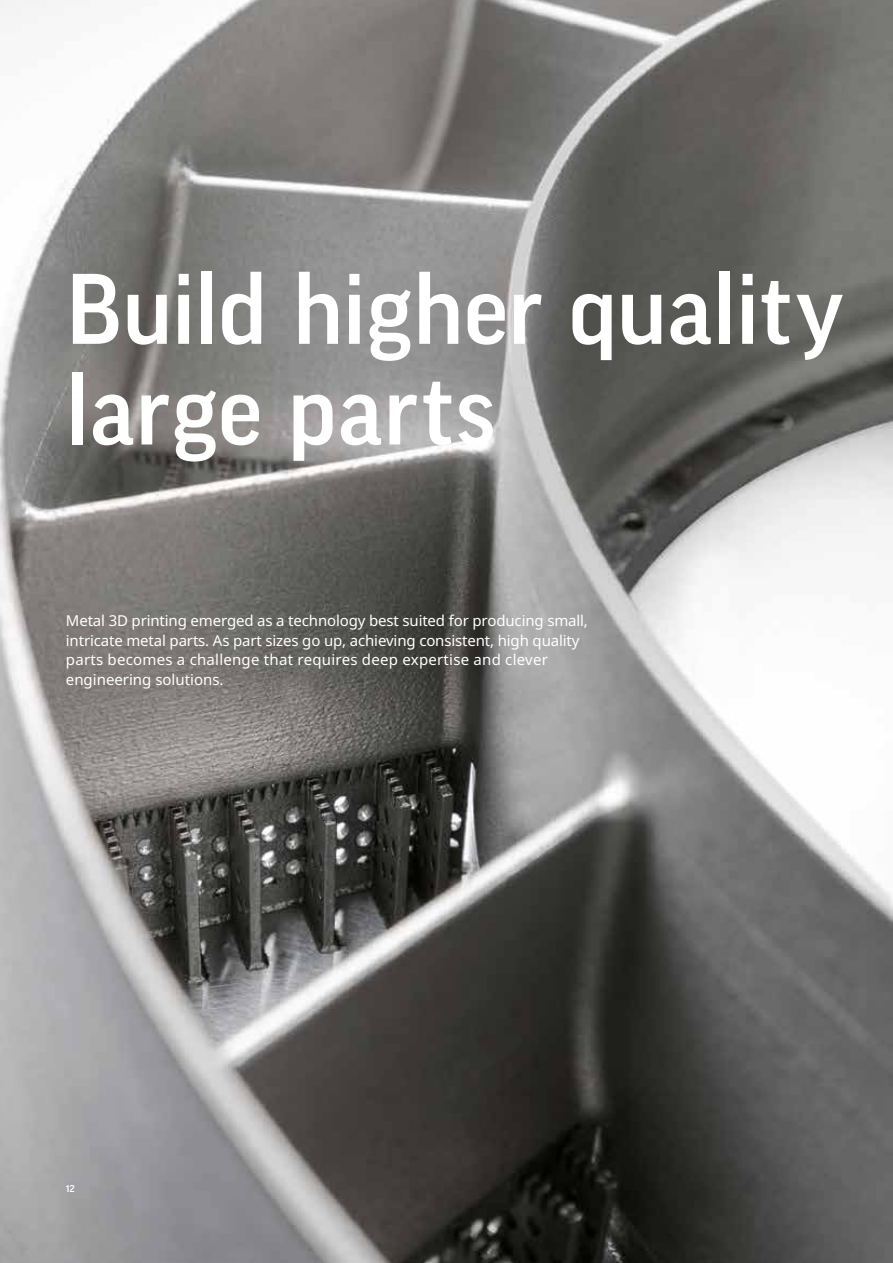
<style>
.page{position:relative;width:893px;height:1263px;background:#fff}
.page>*{position:absolute;margin:0;border:0;box-sizing:border-box;transform-origin:0 0}
.t1{font:500 96.45px/100.6px "Good Pro";letter-spacing:.005em;color:#fff}
.t2{font:15px/19.5px "Noto Sans";letter-spacing:-.01em;color:#fff}
.t3{font:500 9.75px "Good Pro";color:#fff}
</style>
<div class="page">
<img style="left:0;top:0;width:893px;height:1263px">
<h1 class="t1" style="left:66px;top:259px;width:780px">Build higher quality large parts</h1>
<p class="t2" style="left:66px;top:610px;width:524px">Metal 3D printing emerged as a technology best suited for producing small, intricate metal parts. As part sizes go up, achieving consistent, high quality parts becomes a challenge that requires deep expertise and clever engineering solutions.</p>
<p class="t3" style="left:66px;top:1182px;width:10px">12</p>
</div>
